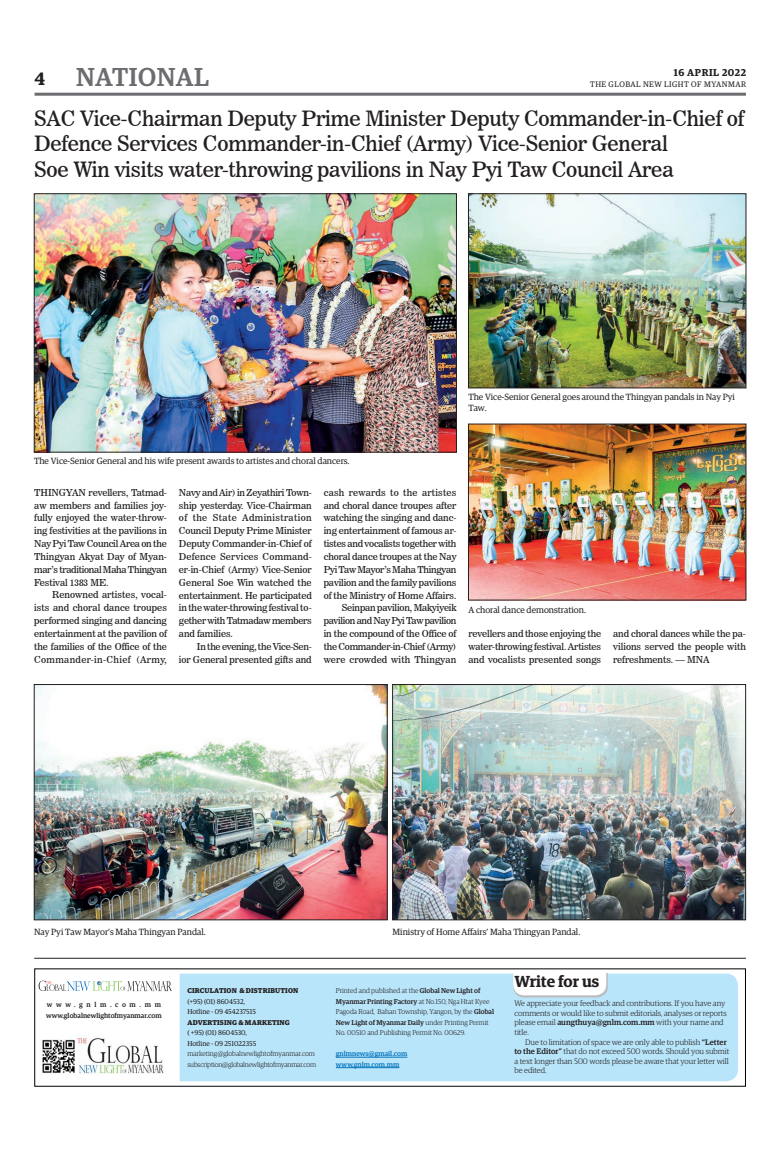
<style>
.page{position:relative;width:773px;height:1152px;background:#fff}
.page>*{position:absolute;margin:0;border:0;box-sizing:border-box;transform-origin:0 0}
.t1{font:500 26px "Guardian Egyp";letter-spacing:.02em;color:#6c6d70}
._2_Clm_Head{font:21px/25.2px "News 706 BT Roman C";letter-spacing:-.01em;color:#231f20}
.t2{font:600 18px "Guardian Egyp";color:#231f20}
.t3{font:600 16px "Guardian Egyp";letter-spacing:-.005em;color:#231f20}
.t4{font:600 10px "Guardian Egyp";letter-spacing:.06em;color:#231f20}
._2nd_Body{font:9.5px/12.9px "News 706 BT Roman C";letter-spacing:-.01em;color:#231f20;text-align:justify}
.Normal_Para{font:9.5px/12.9px "News 706 BT Roman C";letter-spacing:-.03em;color:#231f20;text-align:justify}
.t5{font:9px/10.8px "Guardian Egyp";color:#231f20}
.t6{font:300 8px/9.6px "Guardian Egyp";color:#231f20}
.t7{font:8px "Guardian Egyp";letter-spacing:.06em;color:#231f20}
.t8{font:300 7px/10.5px "Guardian Egyp";color:#231f20}
.t9{font:7px "Guardian Egyp";color:#231f20}
.t10{font:700 7px "Guardian Egyp";letter-spacing:.02em;color:#231f20}
.t11{font:300 7px "Guardian Egyp";letter-spacing:-.02em;color:#231f20}
.t12{font:500 7px/10.5px "Guardian Egyp";color:#0072bc}
.t13{font:500 7px "Guardian Egyp";color:#231f20}
.t14{font:500 7px "Guardian Egyp";letter-spacing:.52em;color:#231f20}
.s1{font-weight:500}
</style>
<div class="page">
<hr style="left:35px;top:93px;width:711px;height:3px;background:#6c6d70">
<div style="left:180px;top:974px;width:558px;height:107px;background:#b9e5fa"></div>
<svg style="left:39px;top:981px;width:133px;height:10px"></svg>
<img style="left:42px;top:1037px;width:122px;height:37px">
<hr style="left:336px;top:1057px;width:39px;height:1px;background:#0072bc">
<hr style="left:375px;top:1057px;width:32px;height:1px;background:#0072bc">
<hr style="left:336px;top:1067px;width:63px;height:1px;background:#0072bc">
<svg style="left:513px;top:973px;width:94px;height:24px"></svg>
<hr style="left:34px;top:958px;width:712px;height:1px;background:#231f20">
<img style="left:36px;top:196px;width:418px;height:254px">
<div style="left:34px;top:194px;width:422px;height:258px;border:1px solid #231f20"></div>
<img style="left:470px;top:196px;width:274px;height:190px">
<div style="left:468px;top:194px;width:278px;height:194px;border:1px solid #231f20"></div>
<img style="left:470px;top:426px;width:274px;height:172px">
<div style="left:468px;top:424px;width:278px;height:176px;border:1px solid #231f20"></div>
<img style="left:394px;top:686px;width:349px;height:232px">
<div style="left:392px;top:684px;width:353px;height:236px;border:1px solid #231f20"></div>
<img style="left:36px;top:686px;width:349px;height:232px">
<div style="left:34px;top:684px;width:353px;height:236px;border:1px solid #231f20"></div>
<h3 class="t2" style="left:35px;top:65px;width:12px">4</h3>
<h1 class="t1" style="left:76px;top:59px;width:134px">NATIONAL</h1>
<p class="t4" style="left:673px;top:65px;width:74px">16 APRIL 2022</p>
<p class="t7" style="left:590px;top:79px;width:158px">THE GLOBAL NEW LIGHT OF MYANMAR</p>
<p class="_2_Clm_Head" style="left:34px;top:106px;width:711px">SAC Vice-Chairman Deputy Prime Minister Deputy Commander-in-Chief of<br>Defence Services Commander-in-Chief (Army) Vice-Senior General</p>
<p class="_2_Clm_Head" style="left:34px;top:156px;width:641px">Soe Win visits water-throwing pavilions in Nay Pyi Taw Council Area</p>
<p class="t5" style="left:468px;top:391px;width:268px">The Vice-Senior General goes around the Thingyan pandals in Nay Pyi<br>Taw.</p>
<p class="t5" style="left:34px;top:455px;width:317px">The Vice-Senior General and his wife present awards to artistes and choral dancers.</p>
<p class="Normal_Para" style="left:34px;top:486px;width:134px">THINGYAN revellers, Tatmad&shy;aw members and families joy&shy;fully enjoyed the water-throw&shy;ing festivities at the pavilions in Nay Pyi Taw Council Area on the Thingyan Akyat Day of Myan&shy;mar’s traditional Maha Thingyan Festival 1383 ME.</p>
<p class="_2nd_Body" style="left:34px;top:589px;width:134px;text-indent:18px">Renowned artistes, vocal&shy;ists and choral dance troupes performed singing and dancing entertainment at the pavilion of the families of the Office of the Commander-in-Chief (Army,</p>
<p class="_2nd_Body" style="left:179px;top:486px;width:134px">Navy and Air) in Zeyathiri Town&shy;ship yesterday. Vice-Chairman of the State Administration Council Deputy Prime Minister Deputy Commander-in-Chief of Defence Services Command&shy;er-in-Chief (Army) Vice-Senior General Soe Win watched the entertainment. He participated in the water-throwing festival to&shy;gether with Tatmadaw members and families.</p>
<p class="_2nd_Body" style="left:179px;top:640px;width:134px;text-align:right">In the evening, the Vice-Sen-<br>ior General presented gifts and</p>
<p class="_2nd_Body" style="left:324px;top:486px;width:134px">cash rewards to the artistes and choral dance troupes after watching the singing and danc&shy;ing entertainment of famous ar&shy;tistes and vocalists together with choral dance troupes at the Nay Pyi Taw Mayor’s Maha Thingyan pavilion and the family pavilions of the Ministry of Home Affairs.</p>
<p class="_2nd_Body" style="left:324px;top:602px;width:134px;text-indent:18px">Seinpan pavilion, Makyiyeik pavilion and Nay Pyi Taw pavilion in the compound of the Office of the Commander-in-Chief (Army) were crowded with Thingyan</p>
<p class="t5" style="left:468px;top:604px;width:119px">A choral dance demonstration.</p>
<p class="_2nd_Body" style="left:468px;top:627px;width:134px">revellers and those enjoying the water-throwing festival. Artistes and vocalists presented songs</p>
<p class="_2nd_Body" style="left:613px;top:627px;width:134px">and choral dances while the pa&shy;vilions served the people with refreshments. — MNA</p>
<p class="t5" style="left:34px;top:926px;width:173px">Nay Pyi Taw Mayor’s Maha Thingyan Pandal.</p>
<p class="t5" style="left:392px;top:926px;width:189px">Ministry of Home Affairs’ Maha Thingyan Pandal.</p>
<p class="t14" style="left:47px;top:999px;width:116px">www.gnlm.com.mm</p>
<p class="t13" style="left:46px;top:1011px;width:117px">www.globalnewlightofmyanmar.com</p>
<p class="t10" style="left:187px;top:986px;width:112px">CIRCULATION &amp; DISTRIBUTION</p>
<p class="t9" style="left:187px;top:997px;width:59px">(+95) (01) 8604532,</p>
<p class="t9" style="left:187px;top:1007px;width:70px">Hotline - 09 454237515</p>
<p class="t10" style="left:187px;top:1017px;width:104px">ADVERTISING &amp; MARKETING</p>
<p class="t9" style="left:187px;top:1028px;width:61px">( +95) (01) 8604530,</p>
<p class="t9" style="left:187px;top:1039px;width:70px">Hotline - 09 251022355</p>
<p class="t8" style="left:187px;top:1048px;width:129px">marketing@globalnewlightofmyanmar.com</p>
<p class="t11" style="left:187px;top:1060px;width:130px">subscription@globalnewlightofmyanmar.com</p>
<p class="t8" style="left:336px;top:985px;width:160px">Printed and published at the <span class="s1">Global New Light of Myanmar Printing Factory</span> at No.150, Nga Htat Kyee Pagoda Road, Bahan Township, Yangon, by the <span class="s1">Global New Light of Myanmar Daily</span> under Printing Permit No. 00510 and Publishing Permit No. 00629.</p>
<p class="t12" style="left:336px;top:1048px;width:73px">gnlmnews@gmail.com www.gnlm.com.mm</p>
<p class="t3" style="left:514px;top:970px;width:86px">Write for us</p>
<p class="t6" style="left:514px;top:998px;width:214px">We appreciate your feedback and contributions. If you have any comments or would like to submit editorials, analyses or reports please email <span class="s1">aungthuya@gnlm.com.mm</span> with your name and title.</p>
<p class="t6" style="left:514px;top:1037px;width:216px;text-indent:11px">Due to limitation of space we are only able to publish <span class="s1">“Letter to the Editor”</span> that do not exceed 500 words. Should you submit a text longer than 500 words please be aware that your letter will be edited.</p>
</div>
